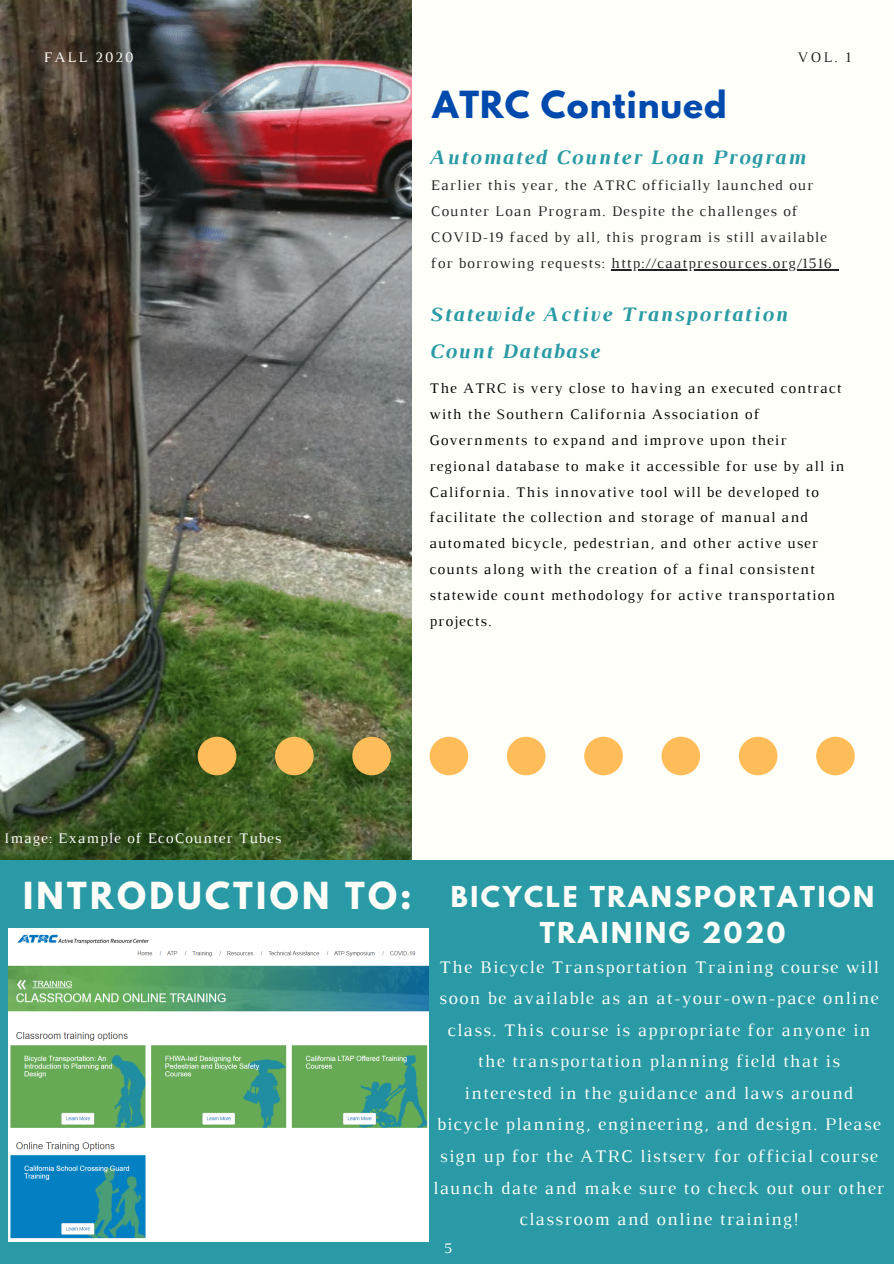
<style>
.page{position:relative;width:894px;height:1264px;background:#fff}
.page>*{position:absolute;margin:0;border:0;box-sizing:border-box;transform-origin:0 0}
.t1{font:700 33.15px "League Spartan";letter-spacing:.03em;color:#004aad}
.t2{font:700 25.5px "League Spartan";letter-spacing:.1em;color:#fffff9}
.t3{font:italic 700 21px/37.2px "Luthier";letter-spacing:.07em;color:#2a9ba6}
.t4{font:18px/31.5px "Luthier";letter-spacing:.07em;color:#fffff9;text-align:center}
.t5{font:14.85px/26px "Luthier";letter-spacing:.07em;color:#000}
.t6{font:14.85px/26px "Luthier";letter-spacing:.07em;color:#222}
.t7{font:14.85px "Luthier";letter-spacing:.07em;color:#fff}
.t8{font:14.85px "Luthier";letter-spacing:.14em;color:#fffff9}
.s1{font-size:33px}
</style>
<div class="page">
<div style="left:0;top:0;width:893px;height:1263px;background:#fffff9"></div>
<img style="left:0;top:0;width:411px;height:860px">
<div style="left:0;top:860px;width:893px;height:403px;background:#2a9ba6"></div>
<hr style="left:611px;top:269px;width:222px;height:1px;background:#222">
<div style="left:198px;top:736px;width:38px;height:39px;background:#ffbd59;border-radius:50%"></div>
<div style="left:275px;top:736px;width:38px;height:39px;background:#ffbd59;border-radius:50%"></div>
<svg style="left:352px;top:736px;width:116px;height:39px"></svg>
<div style="left:507px;top:736px;width:38px;height:39px;background:#ffbd59;border-radius:50%"></div>
<div style="left:584px;top:736px;width:38px;height:39px;background:#ffbd59;border-radius:50%"></div>
<div style="left:661px;top:736px;width:39px;height:39px;background:#ffbd59;border-radius:50%"></div>
<svg style="left:738px;top:736px;width:116px;height:39px"></svg>
<img style="left:8px;top:928px;width:420px;height:313px">
<p class="t8" style="left:44px;top:52px;width:91px">FALL 2020</p>
<p class="t6" style="left:797px;top:45px;width:55px">VOL. 1</p>
<h2 class="t1" style="left:432px;top:88px;width:296px">ATRC Continued</h2>
<p class="t3" style="left:428px;top:140px;width:378px">Automated Counter Loan Program</p>
<p class="t6" style="left:431px;top:174px;width:402px">Earlier this year, the ATRC officially launched our Counter Loan Program. Despite the challenges of COVID-19 faced by all, this program is still available for borrowing requests: http://caatpresources.org/1516</p>
<p class="t3" style="left:428px;top:297px;width:359px">Statewide Active Transportation<br>Count Database</p>
<p class="t5" style="left:429px;top:376px;width:416px">The ATRC is very close to having an executed contract with the Southern California Association of Governments to expand and improve upon their regional database to make it accessible for use by all in California. This innovative tool will be developed to facilitate the collection and storage of manual and automated bicycle, pedestrian, and other active user counts along with the creation of a final consistent statewide count methodology for active transportation projects.</p>
<p class="t7" style="left:4px;top:833px;width:278px">Image: Example of EcoCounter Tubes</p>
<p class="t2" style="left:23px;top:884px;width:852px"><span class="s1">INTRODUCTION TO:</span> BICYCLE TRANSPORTATION</p>
<h2 class="t2" style="left:539px;top:919px;width:247px">TRAINING 2020</h2>
<p class="t4" style="left:433px;top:952px;width:452px">The Bicycle Transportation Training course will soon be available as an at-your-own-pace online class. This course is appropriate for anyone in the transportation planning field that is interested in the guidance and laws around bicycle planning, engineering, and design. Please sign up for the ATRC listserv for official course launch date and make sure to check out our other classroom and online training!</p>
<p class="t7" style="left:444px;top:1243px;width:10px">5</p>
</div>
